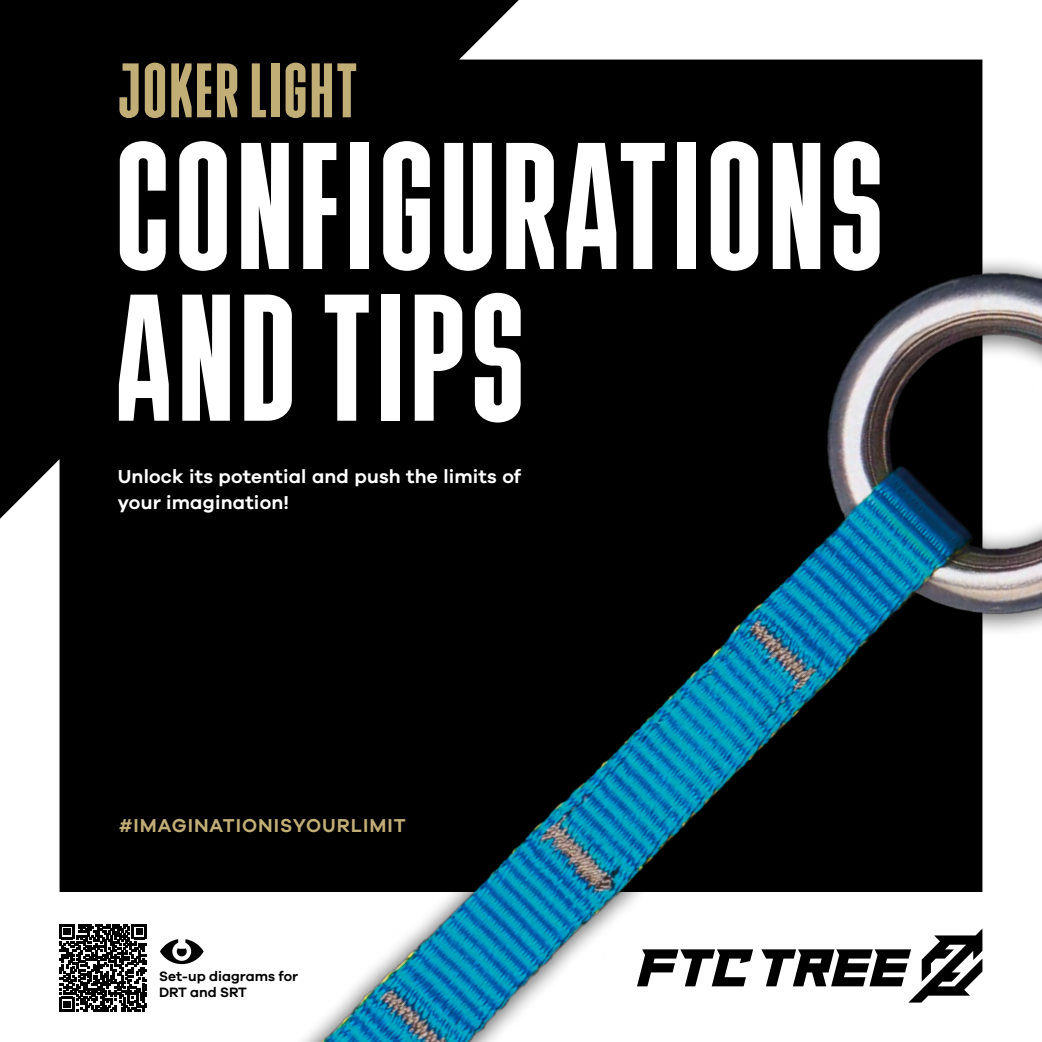
<style>
.page{position:relative;width:1042px;height:1042px;background:#fff}
.page>*{position:absolute;margin:0;border:0;box-sizing:border-box;transform-origin:0 0}
.t1{font:180.08px/151.7px "Bulevar";letter-spacing:.04em;color:#fff}
.t2{font:77px "Bulevar";letter-spacing:.04em;color:#c1ad76}
.t3{font:600 19.25px/26.2px "Galano Grotesque";letter-spacing:.01em;color:#fff}
.t4{font:600 19.25px "Galano Grotesque";letter-spacing:.05em;color:#c1ad76}
.t5{font:600 14px/15.8px "Galano Grotesque";color:#000}
</style>
<div class="page">
<div style="left:0;top:0;width:519px;height:27px;background:#000"></div>
<img style="left:0;top:27px;width:1042px;height:1015px">
<h2 class="t2" style="left:119px;top:48px;width:240px">JOKER LIGHT</h2>
<h1 class="t1" style="left:116px;top:131px;width:767px">CONFIGURATIONS<br>AND TIPS</h1>
<p class="t3" style="left:118px;top:462px;width:405px">Unlock its potential and push the limits of your imagination!</p>
<p class="t4" style="left:119px;top:814px;width:288px">#IMAGINATIONISYOURLIMIT</p>
<p class="t5" style="left:159px;top:968px;width:141px">Set-up diagrams for<br>DRT and SRT</p>
</div>
